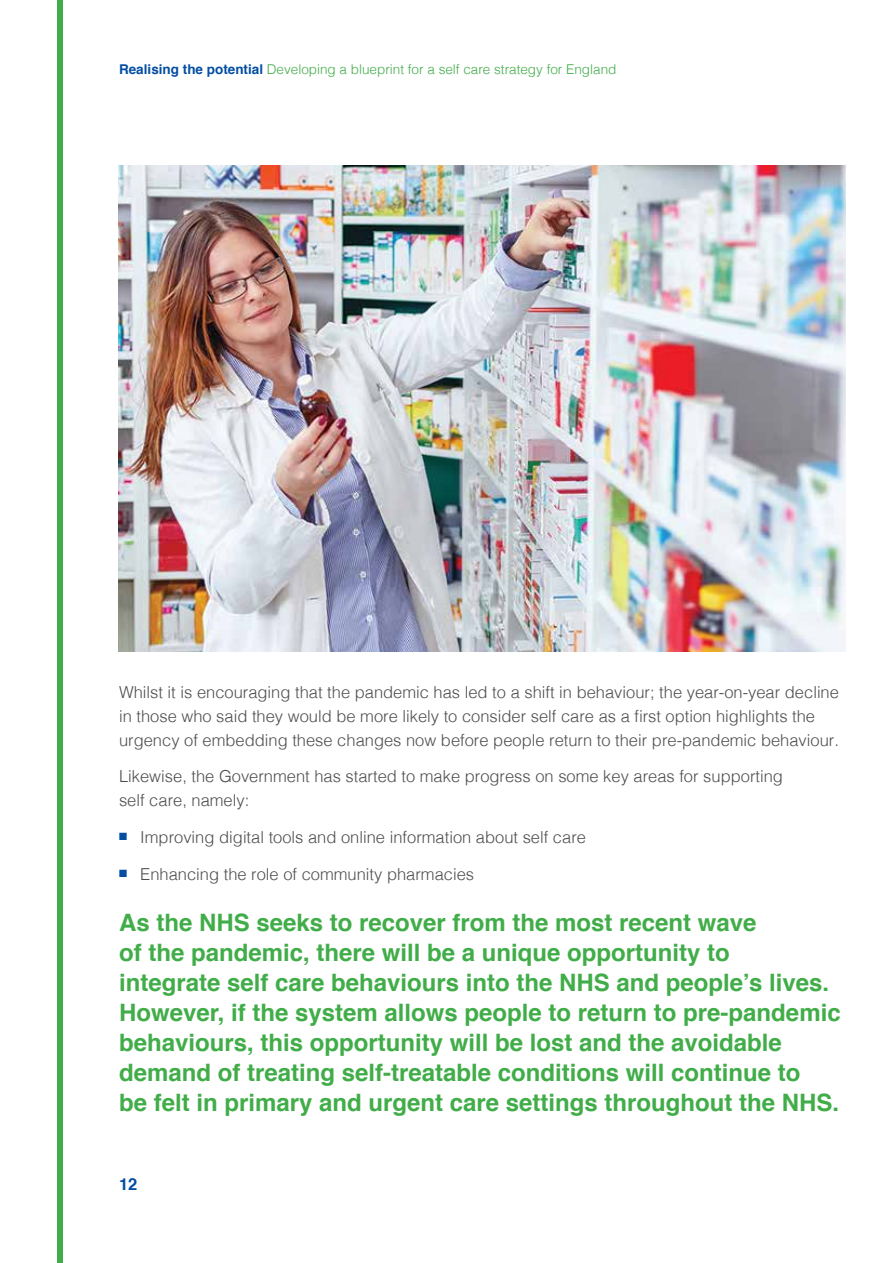
<style>
.page{position:relative;width:893px;height:1263px;background:#fff}
.page>*{position:absolute;margin:0;border:0;box-sizing:border-box;transform-origin:0 0}
.t1{font:700 24px/30px "Helvetica";color:#41ad49}
.t2{font:300 16.5px/24px "Helvetica";color:#4d4d4f}
.t3{font:700 16.5px "Helvetica";color:#034ea2}
.t4{font:300 13.5px "Helvetica";color:#41ad49}
.s1{font-weight:700;color:#034ea2}
</style>
<div class="page">
<div style="left:57px;top:0;width:6px;height:1263px;background:#41ad49"></div>
<img style="left:119px;top:166px;width:727px;height:485px">
<p class="t4" style="left:119px;top:58px;width:499px"><span class="s1">Realising the potential</span> Developing a blueprint for a self care strategy for England</p>
<p class="t2" style="left:119px;top:679px;width:721px">Whilst it is encouraging that the pandemic has led to a shift in behaviour; the year-on-year decline in those who said they would be more likely to consider self care as a first option highlights the urgency of embedding these changes now before people return to their pre-pandemic behaviour.</p>
<p class="t2" style="left:119px;top:763px;width:665px">Likewise, the Government has started to make progress on some key areas for supporting self care, namely:</p>
<p class="t2" style="left:119px;top:824px;width:468px"><sup>■</sup> Improving digital tools and online information about self care</p>
<p class="t2" style="left:119px;top:861px;width:357px"><sup>■</sup> Enhancing the role of community pharmacies</p>
<p class="t1" style="left:119px;top:908px;width:723px">As the NHS seeks to recover from the most recent wave<br>of the pandemic, there will be a unique opportunity to<br>integrate self care behaviours into the NHS and people’s lives.<br>However, if the system allows people to return to pre-pandemic behaviours, this opportunity will be lost and the avoidable demand of treating self-treatable conditions will continue to<br>be felt in primary and urgent care settings throughout the NHS.</p>
<p class="t3" style="left:119px;top:1171px;width:20px">12</p>
</div>
